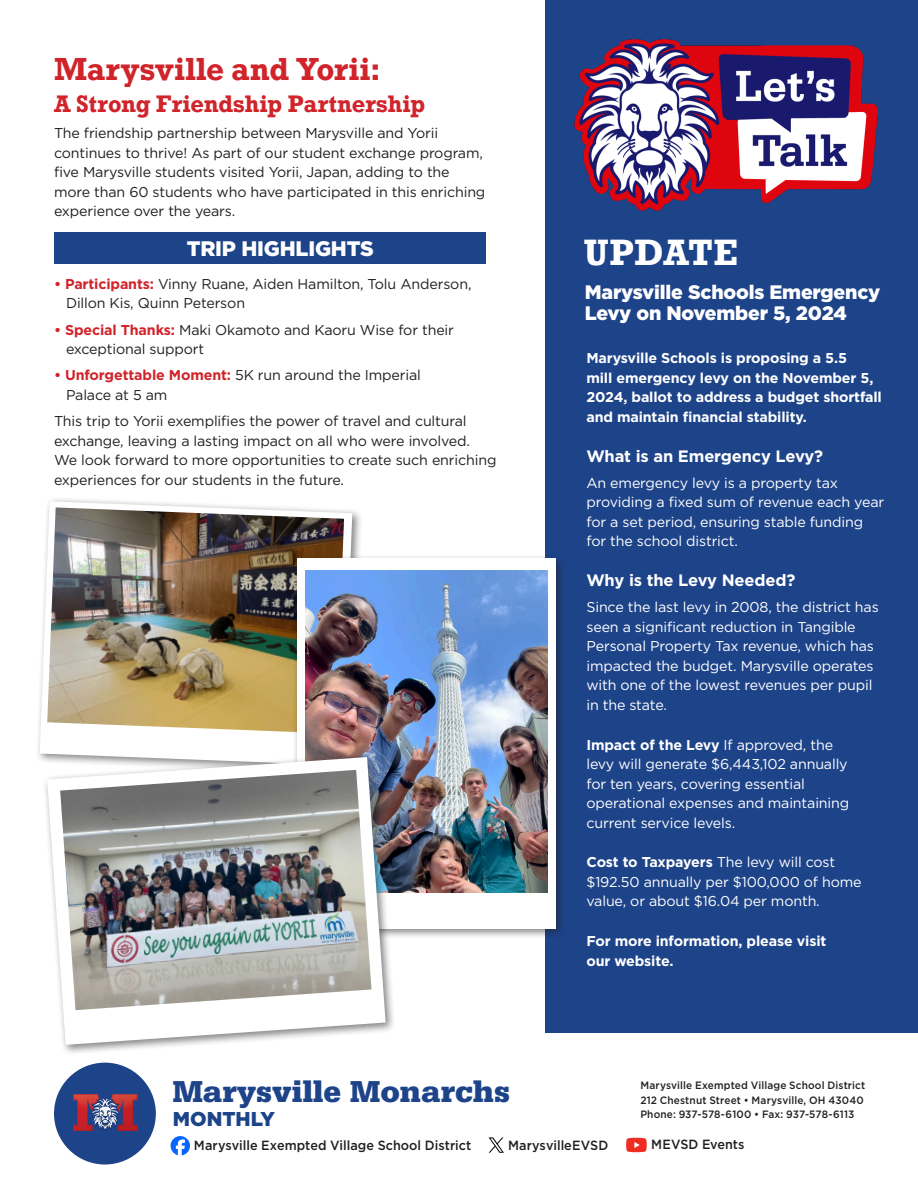
<style>
.page{position:relative;width:918px;height:1188px;background:#fff}
.page>*{position:absolute;margin:0;border:0;box-sizing:border-box;transform-origin:0 0}
.t1{font:700 34.5px "Rockwell";letter-spacing:.015em;color:#fff}
.t2{font:900 31.95px "Serifa Std";color:#1d4389}
.t3{font:700 30px "Rockwell";letter-spacing:-.005em;color:#d1232a}
.t4{font:700 22.5px "Rockwell";letter-spacing:-.005em;color:#d1232a}
.t5{font:900 21px "Gotham";letter-spacing:-.01em;color:#fff}
.t6{font:900 19.95px "Gotham";color:#1d4389}
.t7{font:900 19.5px/21px "Gotham";letter-spacing:-.01em;color:#fff}
.t8{font:700 16.5px "Gotham";letter-spacing:-.01em;color:#fff}
.t9{font:14.25px/19.5px "Gotham";letter-spacing:-.01em;color:#231f20}
.t10{font:14.25px/19.5px "Gotham";letter-spacing:-.01em;color:#fff}
.t11{font:700 14.25px/19.5px "Gotham";letter-spacing:-.01em;color:#fff}
.t12{font:500 13.35px "Gotham";letter-spacing:.005em;color:#231f20;scale:.95 1}
.t13{font:500 10.65px "Gotham";letter-spacing:.01em;color:#231f20;scale:.95 1}
.s1{font-weight:700;color:#d1232a}
.s2{font-weight:700}
</style>
<div class="page">
<div style="left:54px;top:232px;width:432px;height:32px;background:#1d4389"></div>
<div style="left:545px;top:0;width:373px;height:1032px;background:#1d4389"></div>
<div style="left:54px;top:1063px;width:102px;height:102px;background:#1d4389;border-radius:50%"></div>
<svg style="left:73px;top:1094px;width:64px;height:37px"></svg>
<img style="left:73px;top:1094px;width:26px;height:20px">
<svg style="left:171px;top:1136px;width:19px;height:20px"></svg>
<svg style="left:626px;top:1138px;width:21px;height:14px"></svg>
<svg style="left:489px;top:1137px;width:15px;height:16px"></svg>
<img style="left:575px;top:40px;width:302px;height:170px">
<div style="left:35px;top:497px;width:328px;height:279px;background:#231f20;opacity:.55"></div>
<svg style="left:40px;top:501px;width:312px;height:264px"></svg>
<img style="left:47px;top:507px;width:297px;height:227px">
<div style="left:292px;top:554px;width:274px;height:386px;background:#231f20;opacity:.55"></div>
<div style="left:297px;top:559px;width:259px;height:370px;background:#fff"></div>
<img style="left:305px;top:571px;width:242px;height:322px">
<div style="left:43px;top:753px;width:353px;height:302px;background:#231f20;opacity:.55"></div>
<svg style="left:47px;top:757px;width:339px;height:288px"></svg>
<img style="left:60px;top:770px;width:312px;height:240px">
<p class="t3" style="left:54px;top:50px;width:329px">Marysville and Yorii:</p>
<p class="t4" style="left:54px;top:89px;width:373px">A Strong Friendship Partnership</p>
<p class="t9" style="left:54px;top:123px;width:433px">The friendship partnership between Marysville and Yorii continues to thrive! As part of our student exchange program, five Marysville students visited Yorii, Japan, adding to the more than 60 students who have participated in this enriching experience over the years.</p>
<p class="t5" style="left:187px;top:234px;width:188px">TRIP HIGHLIGHTS</p>
<p class="t9" style="left:66px;top:274px;width:407px;text-indent:-12px"><span class="s1">• Participants:</span> Vinny Ruane, Aiden Hamilton, Tolu Anderson,<br>Dillon Kis, Quinn Peterson</p>
<p class="t9" style="left:66px;top:319px;width:390px;text-indent:-12px"><span class="s1">• Special Thanks:</span> Maki Okamoto and Kaoru Wise for their exceptional support</p>
<p class="t9" style="left:66px;top:365px;width:356px;text-indent:-12px"><span class="s1">• Unforgettable Moment:</span> 5K run around the Imperial<br>Palace at 5 am</p>
<p class="t9" style="left:54px;top:411px;width:444px">This trip to Yorii exemplifies the power of travel and cultural exchange, leaving a lasting impact on all who were involved.<br>We look forward to more opportunities to create such enriching experiences for our students in the future.</p>
<p class="t1" style="left:584px;top:230px;width:156px">UPDATE</p>
<p class="t7" style="left:585px;top:282px;width:297px">Marysville Schools Emergency<br>Levy on November 5, 2024</p>
<p class="t11" style="left:586px;top:349px;width:297px">Marysville Schools is proposing a 5.5<br>mill emergency levy on the November 5, 2024, ballot to address a budget shortfall and maintain financial stability.</p>
<p class="t8" style="left:586px;top:445px;width:238px">What is an Emergency Levy?</p>
<p class="t10" style="left:586px;top:473px;width:299px">An emergency levy is a property tax providing a fixed sum of revenue each year for a set period, ensuring stable funding for the school district.</p>
<p class="t8" style="left:586px;top:569px;width:210px">Why is the Levy Needed?</p>
<p class="t10" style="left:586px;top:597px;width:294px">Since the last levy in 2008, the district has seen a significant reduction in Tangible Personal Property Tax revenue, which has impacted the budget. Marysville operates with one of the lowest revenues per pupil in the state.</p>
<p class="t10" style="left:586px;top:735px;width:264px"><span class="s2">Impact of the Levy</span> If approved, the levy will generate $6,443,102 annually for ten years, covering essential operational expenses and maintaining current service levels.</p>
<p class="t10" style="left:586px;top:852px;width:277px"><span class="s2">Cost to Taxpayers</span> The levy will cost $192.50 annually per $100,000 of home value, or about $16.04 per month.</p>
<p class="t11" style="left:586px;top:931px;width:242px">For more information, please visit our website.</p>
<p class="t2" style="left:173px;top:1072px;width:339px">Marysville Monarchs</p>
<p class="t13" style="left:640px;top:1078px;width:238px">Marysville Exempted Village School District</p>
<p class="t13" style="left:640px;top:1093px;width:237px">212 Chestnut Street • Marysville, OH 43040</p>
<p class="t13" style="left:640px;top:1107px;width:227px">Phone: 937-578-6100 • Fax: 937-578-6113</p>
<p class="t6" style="left:173px;top:1105px;width:104px">MONTHLY</p>
<p class="t12" style="left:194px;top:1137px;width:294px">Marysville Exempted Village School District</p>
<p class="t12" style="left:508px;top:1137px;width:107px">MarysvilleEVSD</p>
<p class="t12" style="left:651px;top:1136px;width:100px">MEVSD Events</p>
</div>
